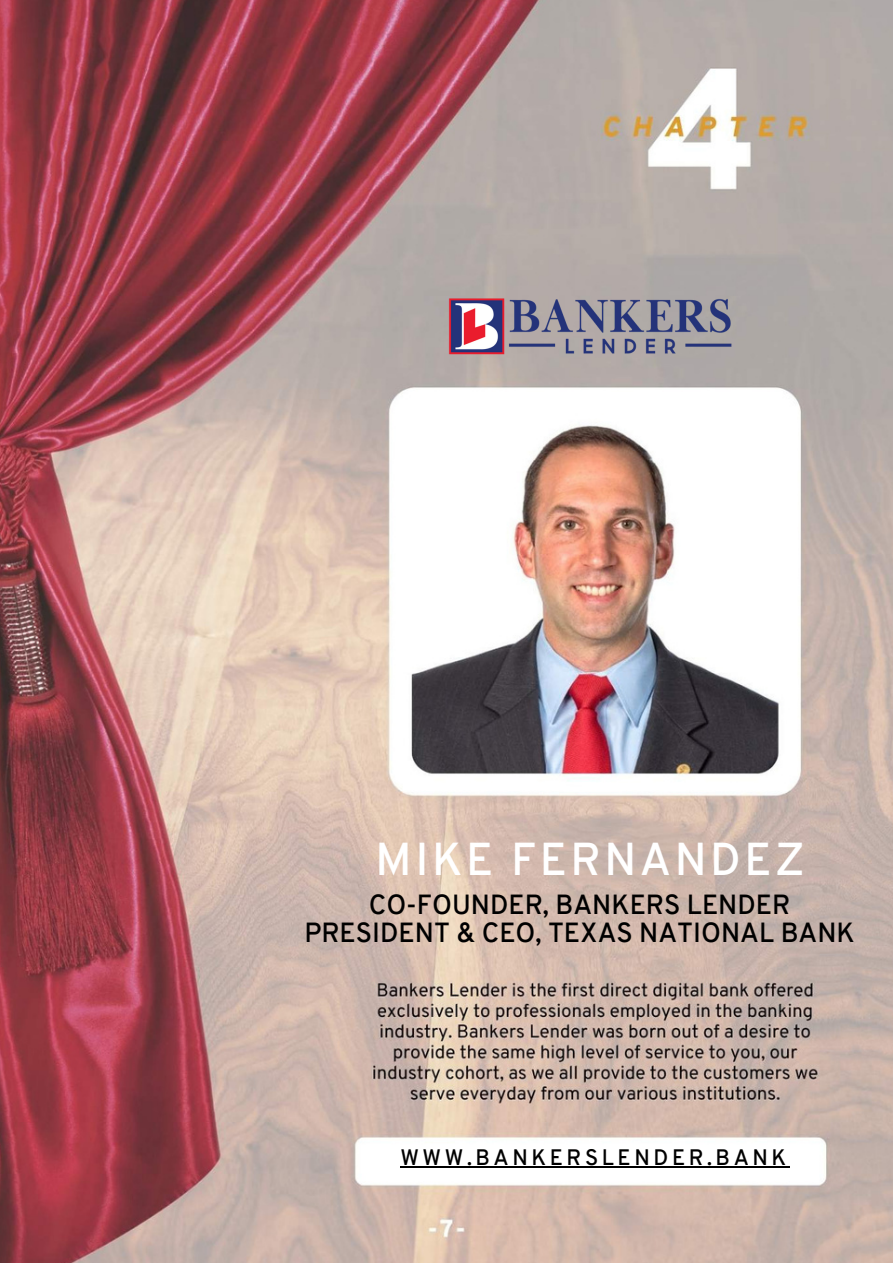
<style>
.page{position:relative;width:893px;height:1264px;background:#fff}
.page>*{position:absolute;margin:0;border:0;box-sizing:border-box;transform-origin:0 0}
.t1{font:600 45px "Overpass";letter-spacing:.08em;color:#fff}
.t2{font:600 27px/28px "Overpass";color:#000;text-align:center}
.t3{font:600 21.75px "Overpass";letter-spacing:.165em;color:#000}
</style>
<div class="page">
<img style="left:0;top:0;width:892px;height:1262px">
<img style="left:430px;top:279px;width:319px;height:91px">
<hr style="left:400px;top:1166px;width:389px;height:1px;background:#000">
<h1 class="t1" style="left:375px;top:840px;width:431px">MIKE FERNANDEZ</h1>
<p class="t2" style="left:304px;top:893px;width:552px">CO-FOUNDER, BANKERS LENDER<br>PRESIDENT &amp; CEO, TEXAS NATIONAL BANK</p>
<p class="t3" style="left:400px;top:1148px;width:387px">WWW.BANKERSLENDER.BANK</p>
</div>
